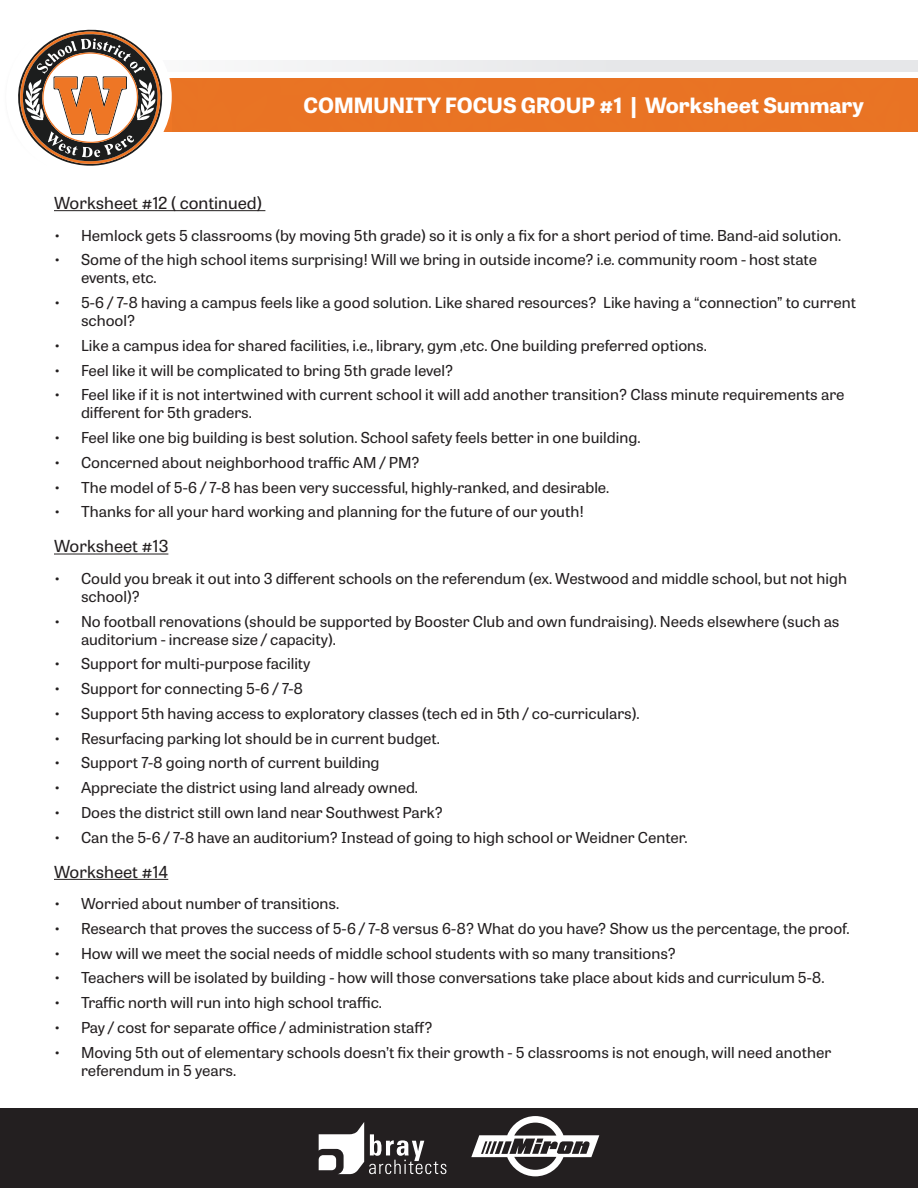
<style>
.page{position:relative;width:918px;height:1188px;background:#fff}
.page>*{position:absolute;margin:0;border:0;box-sizing:border-box;transform-origin:0 0}
.t1{font:700 21px "Tablet Gothic Wide";color:#fff}
.t2{font:16.5px "Tablet Gothic Wide";color:#231f20}
.t3{font:15px/18px "Tablet Gothic Wide";color:#231f20}
</style>
<div class="page">
<div style="left:120px;top:60px;width:798px;height:12px;background:#e6e7e9"></div>
<div style="left:0;top:1108px;width:918px;height:80px;background:#231f20"></div>
<svg style="left:319px;top:1122px;width:127px;height:52px"></svg>
<svg style="left:471px;top:1116px;width:128px;height:61px"></svg>
<div style="left:173px;top:78px;width:745px;height:54px;background:#e97324"></div>
<div style="left:6px;top:17px;width:166px;height:160px;background:#fff;border-radius:50%"></div>
<svg style="left:18px;top:30px;width:144px;height:136px"></svg>
<hr style="left:54px;top:210px;width:211px;height:1px;background:#231f20">
<hr style="left:54px;top:554px;width:114px;height:1px;background:#231f20">
<hr style="left:54px;top:879px;width:114px;height:1px;background:#231f20">
<h1 class="t1" style="left:304px;top:90px;width:562px">COMMUNITY FOCUS GROUP #1 | Worksheet Summary</h1>
<p class="t2" style="left:54px;top:192px;width:209px">Worksheet #12 ( continued)</p>
<p class="t3" style="left:54px;top:225px;width:789px">• Hemlock gets 5 classrooms (by moving 5th grade) so it is only a fix for a short period of time. Band-aid solution.</p>
<p class="t3" style="left:81px;top:250px;width:738px;text-indent:-27px">• Some of the high school items surprising! Will we bring in outside income? i.e. community room - host state events, etc.</p>
<p class="t3" style="left:81px;top:293px;width:777px;text-indent:-27px">• 5-6 / 7-8 having a campus feels like a good solution. Like shared resources? Like having a “connection” to current school?</p>
<p class="t3" style="left:54px;top:336px;width:654px">• Like a campus idea for shared facilities, i.e., library, gym ,etc. One building preferred options.</p>
<p class="t3" style="left:54px;top:360px;width:401px">• Feel like it will be complicated to bring 5th grade level?</p>
<p class="t3" style="left:81px;top:385px;width:765px;text-indent:-27px">• Feel like if it is not intertwined with current school it will add another transition? Class minute requirements are different for 5th graders.</p>
<p class="t3" style="left:54px;top:428px;width:588px">• Feel like one big building is best solution. School safety feels better in one building.</p>
<p class="t3" style="left:54px;top:453px;width:368px">• Concerned about neighborhood traffic AM / PM?</p>
<p class="t3" style="left:54px;top:477px;width:557px">• The model of 5-6 / 7-8 has been very successful, highly-ranked, and desirable.</p>
<p class="t3" style="left:54px;top:502px;width:532px">• Thanks for all your hard working and planning for the future of our youth!</p>
<p class="t2" style="left:54px;top:535px;width:116px">Worksheet #13</p>
<p class="t3" style="left:81px;top:569px;width:768px;text-indent:-27px">• Could you break it out into 3 different schools on the referendum (ex. Westwood and middle school, but not high school)?</p>
<p class="t3" style="left:81px;top:611px;width:760px;text-indent:-27px">• No football renovations (should be supported by Booster Club and own fundraising). Needs elsewhere (such as auditorium - increase size / capacity).</p>
<p class="t3" style="left:54px;top:654px;width:258px">• Support for multi-purpose facility</p>
<p class="t3" style="left:54px;top:679px;width:251px">• Support for connecting 5-6 / 7-8</p>
<p class="t3" style="left:54px;top:704px;width:587px">• Support 5th having access to exploratory classes (tech ed in 5th / co-curriculars).</p>
<p class="t3" style="left:54px;top:728px;width:388px">• Resurfacing parking lot should be in current budget.</p>
<p class="t3" style="left:54px;top:753px;width:327px">• Support 7-8 going north of current building</p>
<p class="t3" style="left:54px;top:778px;width:366px">• Appreciate the district using land already owned.</p>
<p class="t3" style="left:54px;top:803px;width:391px">• Does the district still own land near Southwest Park?</p>
<p class="t3" style="left:54px;top:827px;width:635px">• Can the 5-6 / 7-8 have an auditorium? Instead of going to high school or Weidner Center.</p>
<p class="t2" style="left:54px;top:860px;width:116px">Worksheet #14</p>
<p class="t3" style="left:54px;top:894px;width:287px">• Worried about number of transitions.</p>
<p class="t3" style="left:54px;top:919px;width:797px">• Research that proves the success of 5-6 / 7-8 versus 6-8? What do you have? Show us the percentage, the proof.</p>
<p class="t3" style="left:54px;top:944px;width:624px">• How will we meet the social needs of middle school students with so many transitions?</p>
<p class="t3" style="left:54px;top:968px;width:772px">• Teachers will be isolated by building - how will those conversations take place about kids and curriculum 5-8.</p>
<p class="t3" style="left:54px;top:993px;width:330px">• Traffic north will run into high school traffic.</p>
<p class="t3" style="left:54px;top:1018px;width:380px">• Pay / cost for separate office / administration staff?</p>
<p class="t3" style="left:81px;top:1043px;width:752px;text-indent:-27px">• Moving 5th out of elementary schools doesn’t fix their growth - 5 classrooms is not enough, will need another referendum in 5 years.</p>
</div>
